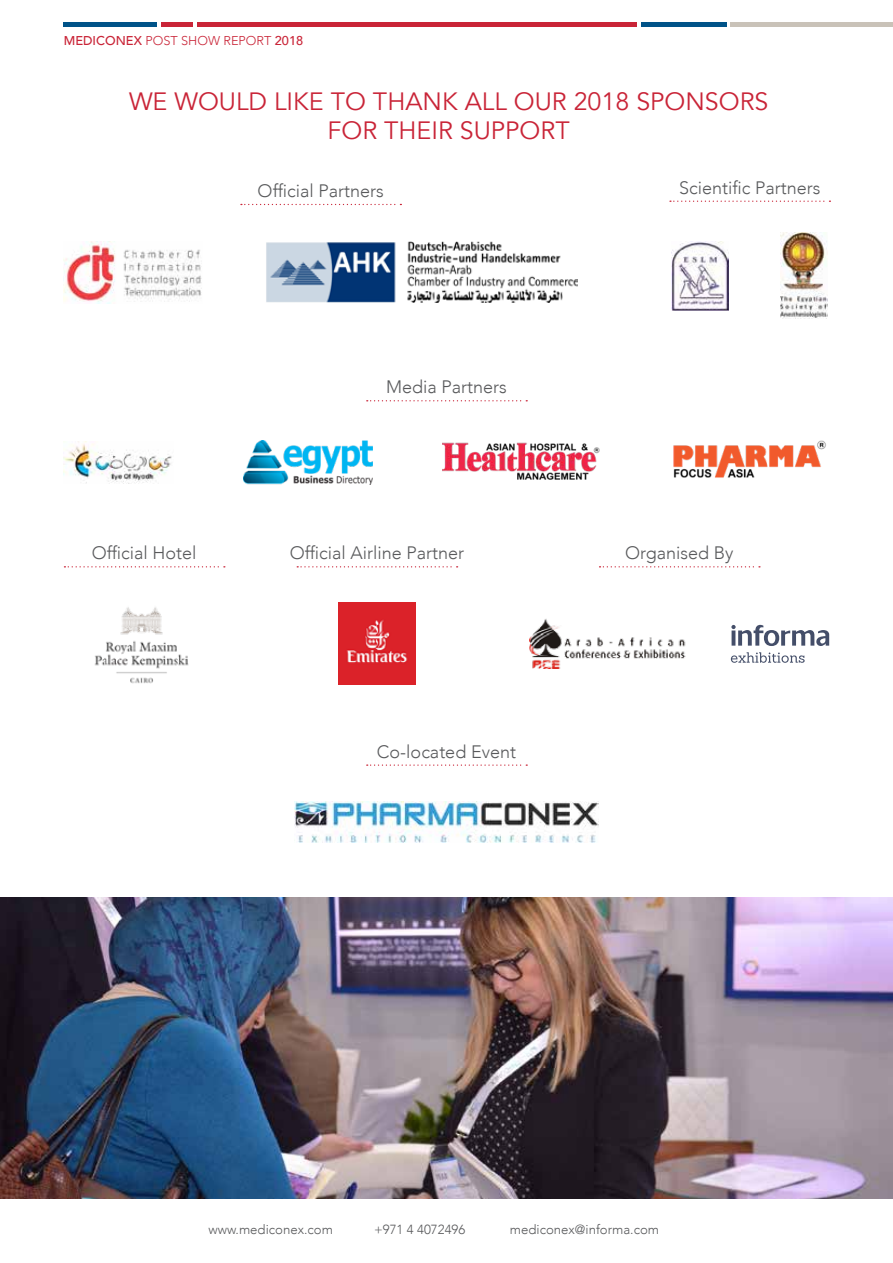
<style>
.page{position:relative;width:893px;height:1263px;background:#fff}
.page>*{position:absolute;margin:0;border:0;box-sizing:border-box;transform-origin:0 0}
.t1{font:25.05px/28.8px "Avenir";color:#c92437;text-align:center}
.t2{font:300 18px "Avenir";color:#58595b}
.t3{font:300 13.2px "Avenir";color:#58595b}
.t4{font:300 12.75px "Avenir";color:#c92437}
.s1{font-weight:500}
</style>
<div class="page">
<hr style="left:731px;top:23px;width:162px;height:4px;background:#c9c2b8">
<hr style="left:161px;top:23px;width:31px;height:4px;background:#c92437">
<hr style="left:641px;top:23px;width:85px;height:4px;background:#005388">
<hr style="left:64px;top:23px;width:93px;height:4px;background:#005388">
<hr style="left:197px;top:23px;width:439px;height:4px;background:#c92437">
<img style="left:0;top:897px;width:893px;height:302px">
<img style="left:443px;top:442px;width:156px;height:38px">
<img style="left:243px;top:440px;width:130px;height:44px">
<img style="left:64px;top:441px;width:108px;height:42px">
<img style="left:673px;top:440px;width:153px;height:38px">
<svg style="left:367px;top:400px;width:160px;height:1px"></svg>
<img style="left:294px;top:802px;width:305px;height:40px">
<svg style="left:367px;top:764px;width:160px;height:2px"></svg>
<img style="left:94px;top:607px;width:95px;height:77px">
<svg style="left:64px;top:566px;width:161px;height:1px"></svg>
<img style="left:338px;top:603px;width:78px;height:82px">
<svg style="left:297px;top:566px;width:161px;height:1px"></svg>
<svg style="left:731px;top:625px;width:98px;height:21px"></svg>
<svg style="left:731px;top:652px;width:74px;height:11px"></svg>
<img style="left:529px;top:619px;width:157px;height:50px">
<svg style="left:599px;top:566px;width:161px;height:1px"></svg>
<img style="left:266px;top:241px;width:312px;height:61px">
<img style="left:64px;top:241px;width:138px;height:62px">
<img style="left:672px;top:241px;width:56px;height:70px">
<img style="left:780px;top:233px;width:48px;height:86px">
<svg style="left:241px;top:204px;width:160px;height:1px"></svg>
<svg style="left:670px;top:201px;width:160px;height:1px"></svg>
<p class="t4" style="left:64px;top:33px;width:241px"><span class="s1">MEDICONEX</span> POST SHOW REPORT <span class="s1">2018</span></p>
<h1 class="t1" style="left:129px;top:87px;width:641px">WE WOULD LIKE TO THANK ALL OUR 2018 SPONSORS<br>FOR THEIR SUPPORT</h1>
<p class="t2" style="left:258px;top:180px;width:128px">Official Partners</p>
<p class="t2" style="left:679px;top:177px;width:143px">Scientific Partners</p>
<p class="t2" style="left:386px;top:376px;width:122px">Media Partners</p>
<p class="t2" style="left:92px;top:542px;width:106px">Official Hotel</p>
<p class="t2" style="left:290px;top:542px;width:176px">Official Airline Partner</p>
<p class="t2" style="left:625px;top:542px;width:110px">Organised By</p>
<p class="t2" style="left:377px;top:741px;width:141px">Co-located Event</p>
<p class="t3" style="left:208px;top:1221px;width:126px">www.mediconex.com</p>
<p class="t3" style="left:374px;top:1221px;width:93px">+971 4 4072496</p>
<p class="t3" style="left:510px;top:1221px;width:151px">mediconex@informa.com</p>
</div>
